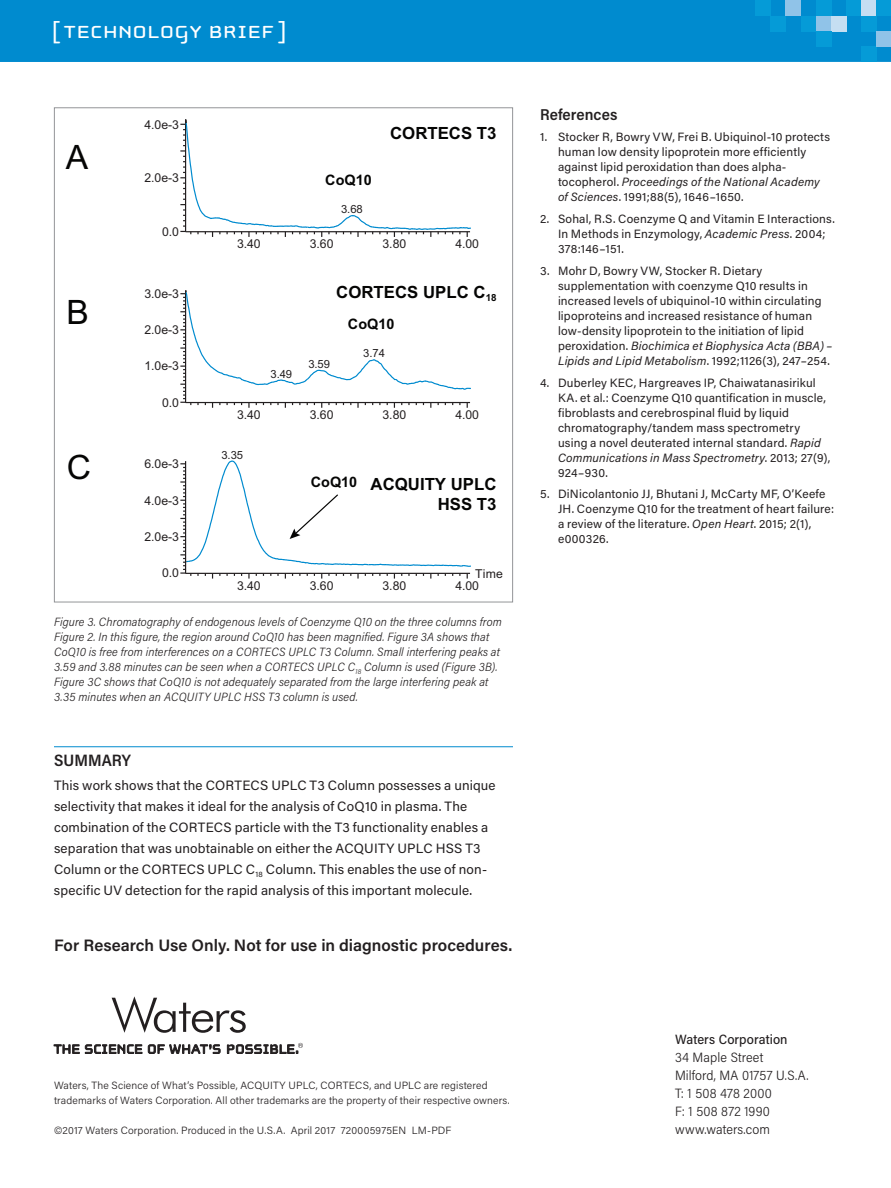
<style>
.page{position:relative;width:891px;height:1188px;background:#fff}
.page>*{position:absolute;margin:0;border:0;box-sizing:border-box;transform-origin:0 0}
.t1{font:33.6px "Arial";color:#050504}
.t2{font:25.5px "Cholla Unicase";letter-spacing:.02em;color:#fff;scale:1.1 1}
.t3{font:700 16.8px/20.1px "Arial";color:#050504;text-align:right}
.t4{font:600 16.5px "Acumin Pro";color:#231f20}
.t5{font:600 16.5px "Acumin Pro Semi Cond";letter-spacing:.005em;color:#231f20}
.t6{font:600 15.75px "Acumin Pro Semi Cond";letter-spacing:.005em;color:#231f20}
.t7{font:700 14.4px "Arial";color:#050504}
.t8{font:13.5px/21px "Acumin Pro";letter-spacing:.01em;color:#231f20}
.t9{font:300 13.5px/18px "Acumin Pro Semi Cond";letter-spacing:.01em;color:#231f20}
.t10{font:500 13.5px "Acumin Pro Semi Cond";letter-spacing:.005em;color:#231f20}
.t11{font:12.3px "Arial";letter-spacing:-.005em;color:#231f20}
.t12{font:12px/15px "Acumin Pro";letter-spacing:.015em;color:#231f20}
.t13{font:italic 300 12px/15px "Acumin Pro Semi Cond";letter-spacing:.01em;color:#231f20}
.t14{font:11.25px "Arial";letter-spacing:-.005em;color:#231f20}
.t15{font:300 10.5px/15px "Acumin Pro";letter-spacing:.015em;color:#231f20}
.s1{font-style:italic}
</style>
<div class="page">
<div style="left:0;top:0;width:891px;height:62px;background:#008bcf"></div>
<div style="left:755px;top:0;width:15px;height:16px;background:#059bd7"></div>
<div style="left:861px;top:47px;width:15px;height:15px;background:#059bd7"></div>
<div style="left:770px;top:16px;width:16px;height:15px;background:#059bd7"></div>
<div style="left:786px;top:0;width:15px;height:16px;background:#90c3e8"></div>
<div style="left:801px;top:16px;width:15px;height:15px;background:#059bd7"></div>
<div style="left:816px;top:16px;width:16px;height:15px;background:#90c3e8"></div>
<div style="left:832px;top:16px;width:15px;height:15px;background:#c5def2"></div>
<div style="left:816px;top:0;width:16px;height:16px;background:#059bd7"></div>
<div style="left:816px;top:31px;width:16px;height:16px;background:#059bd7"></div>
<div style="left:861px;top:0;width:15px;height:16px;background:#c5def2"></div>
<div style="left:847px;top:0;width:14px;height:16px;background:#059bd7"></div>
<div style="left:876px;top:0;width:15px;height:16px;background:#059bd7"></div>
<div style="left:861px;top:16px;width:15px;height:15px;background:#059bd7"></div>
<div style="left:876px;top:31px;width:15px;height:16px;background:#90c3e8"></div>
<svg style="left:54px;top:996px;width:249px;height:58px"></svg>
<hr style="left:54px;top:746px;width:459px;height:1px;background:#008bcf">
<svg style="left:180px;top:119px;width:291px;height:118px"></svg>
<svg style="left:180px;top:290px;width:291px;height:118px"></svg>
<svg style="left:180px;top:460px;width:291px;height:119px"></svg>
<h2 class="t2" style="left:52px;top:19px;width:215px">[ TECHNOLOGY BRIEF ]</h2>
<h1 class="t1" style="left:66px;top:135px;width:24px">A</h1>
<p class="t11" style="left:144px;top:116px;width:36px">4.0e-3</p>
<p class="t11" style="left:144px;top:170px;width:36px">2.0e-3</p>
<p class="t11" style="left:162px;top:223px;width:18px">0.0</p>
<p class="t7" style="left:325px;top:170px;width:48px">CoQ10</p>
<p class="t14" style="left:341px;top:202px;width:23px">3.68</p>
<h3 class="t3" style="left:390px;top:124px;width:108px">CORTECS T3</h3>
<h1 class="t1" style="left:67px;top:290px;width:24px">B</h1>
<h1 class="t1" style="left:67px;top:445px;width:26px">C</h1>
<p class="t11" style="left:144px;top:286px;width:36px">3.0e-3</p>
<p class="t11" style="left:144px;top:322px;width:36px">2.0e-3</p>
<p class="t11" style="left:144px;top:358px;width:36px">1.0e-3</p>
<p class="t11" style="left:162px;top:394px;width:18px">0.0</p>
<p class="t11" style="left:144px;top:456px;width:36px">6.0e-3</p>
<p class="t11" style="left:144px;top:492px;width:36px">4.0e-3</p>
<p class="t11" style="left:144px;top:529px;width:36px">2.0e-3</p>
<p class="t11" style="left:162px;top:565px;width:18px">0.0</p>
<p class="t11" style="left:237px;top:236px;width:25px">3.40</p>
<p class="t11" style="left:310px;top:236px;width:25px">3.60</p>
<p class="t11" style="left:383px;top:236px;width:25px">3.80</p>
<p class="t11" style="left:455px;top:236px;width:25px">4.00</p>
<h3 class="t3" style="left:336px;top:282px;width:162px">CORTECS UPLC C<sub>18</sub></h3>
<p class="t7" style="left:348px;top:314px;width:48px">CoQ10</p>
<p class="t14" style="left:271px;top:366px;width:23px">3.49</p>
<p class="t14" style="left:308px;top:357px;width:23px">3.59</p>
<p class="t14" style="left:363px;top:346px;width:23px">3.74</p>
<p class="t11" style="left:237px;top:407px;width:25px">3.40</p>
<p class="t11" style="left:310px;top:407px;width:25px">3.60</p>
<p class="t11" style="left:383px;top:407px;width:25px">3.80</p>
<p class="t11" style="left:455px;top:407px;width:25px">4.00</p>
<p class="t14" style="left:221px;top:447px;width:23px">3.35</p>
<p class="t7" style="left:311px;top:473px;width:48px">CoQ10</p>
<h3 class="t3" style="left:371px;top:474px;width:127px">ACQUITY UPLC<br>HSS T3</h3>
<p class="t11" style="left:475px;top:565px;width:29px">Time</p>
<p class="t11" style="left:237px;top:577px;width:25px">3.40</p>
<p class="t11" style="left:310px;top:577px;width:25px">3.60</p>
<p class="t11" style="left:383px;top:577px;width:25px">3.80</p>
<p class="t11" style="left:455px;top:577px;width:25px">4.00</p>
<p class="t13" style="left:54px;top:614px;width:449px">Figure 3. Chromatography of endogenous levels of Coenzyme Q10 on the three columns from Figure 2. In this figure, the region around CoQ10 has been magnified. Figure 3A shows that CoQ10 is free from interferences on a CORTECS UPLC T3 Column. Small interfering peaks at 3.59 and 3.88 minutes can be seen when a CORTECS UPLC C<sub>18</sub> Column is used (Figure 3B).<br>Figure 3C shows that CoQ10 is not adequately separated from the large interfering peak at 3.35 minutes when an ACQUITY UPLC HSS T3 column is used.</p>
<h3 class="t5" style="left:54px;top:749px;width:79px">SUMMARY</h3>
<p class="t8" style="left:54px;top:774px;width:443px">This work shows that the CORTECS UPLC T3 Column possesses a unique selectivity that makes it ideal for the analysis of CoQ10 in plasma. The combination of the CORTECS particle with the T3 functionality enables a separation that was unobtainable on either the ACQUITY UPLC HSS T3<br>Column or the CORTECS UPLC C<sub>18</sub> Column. This enables the use of non&shy;specific UV detection for the rapid analysis of this important molecule.</p>
<h3 class="t4" style="left:54px;top:934px;width:460px">For Research Use Only. Not for use in diagnostic procedures.</h3>
<h3 class="t6" style="left:540px;top:103px;width:79px">References</h3>
<p class="t12" style="left:558px;top:129px;width:274px;text-indent:-18px">1. Stocker R, Bowry VW, Frei B. Ubiquinol-10 protects human low density lipoprotein more efficiently against lipid peroxidation than does alpha&shy;tocopherol. <span class="s1">Proceedings of the National Academy of Sciences</span>. 1991;88(5), 1646–1650.</p>
<p class="t12" style="left:558px;top:211px;width:278px;text-indent:-18px">2. Sohal, R.S. Coenzyme Q and Vitamin E Interactions.<br>In Methods in Enzymology, <span class="s1">Academic Press</span>. 2004;<br>378:146–151.</p>
<p class="t12" style="left:558px;top:263px;width:276px;text-indent:-18px">3. Mohr D, Bowry VW, Stocker R. Dietary supplementation with coenzyme Q10 results in increased levels of ubiquinol-10 within circulating lipoproteins and increased resistance of human low-density lipoprotein to the initiation of lipid peroxidation. <span class="s1">Biochimica et Biophysica Acta (BBA) – Lipids and Lipid Metabolism</span>. 1992;1126(3), 247–254.</p>
<p class="t12" style="left:558px;top:374px;width:274px;text-indent:-18px">4. Duberley KEC, Hargreaves IP, Chaiwatanasirikul KA. et al.: Coenzyme Q10 quantification in muscle, fibroblasts and cerebrospinal fluid by liquid chromatography/tandem mass spectrometry using a novel deuterated internal standard. <span class="s1">Rapid Communications in Mass Spectrometry</span>. 2013; 27(9), 924–930.</p>
<p class="t12" style="left:558px;top:486px;width:278px;text-indent:-18px">5. DiNicolantonio JJ, Bhutani J, McCarty MF, O’Keefe JH. Coenzyme Q10 for the treatment of heart failure: a review of the literature. <span class="s1">Open Heart</span>. 2015; 2(1), e000326.</p>
<p class="t15" style="left:54px;top:1077px;width:457px">Waters, The Science of What’s Possible, ACQUITY UPLC, CORTECS, and UPLC are registered trademarks of Waters Corporation. All other trademarks are the property of their respective owners.</p>
<p class="t15" style="left:54px;top:1122px;width:399px">©2017 Waters Corporation. Produced in the U.S.A. April 2017 720005975EN LM-PDF</p>
<p class="t10" style="left:675px;top:1030px;width:114px">Waters Corporation</p>
<p class="t9" style="left:675px;top:1048px;width:135px">34 Maple Street<br>Milford, MA 01757 U.S.A.<br>T: 1 508 478 2000<br>F: 1 508 872 1990 www.waters.com</p>
</div>
